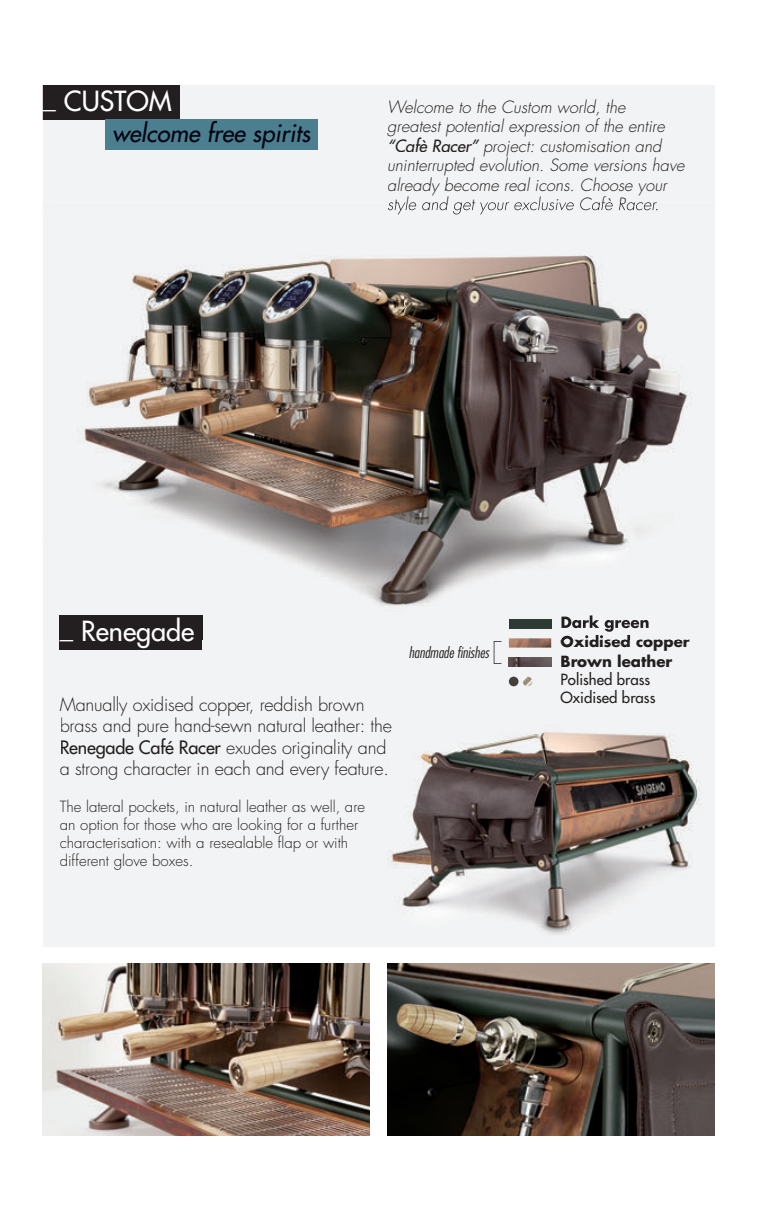
<style>
.page{position:relative;width:757px;height:1221px;background:#fff}
.page>*{position:absolute;margin:0;border:0;box-sizing:border-box;transform-origin:0 0}
.t1{font:500 27px "Futura Std";color:#fff}
.t2{font:italic 500 24px "Futura Std";color:#000310}
.t3{font:300 18px/21.6px "Futura Std";letter-spacing:-.01em;color:#231f20}
.t4{font:italic 300 16.5px/19.5px "Futura Std";color:#231f20}
.t5{font:300 15px/18px "Futura Std";color:#231f20}
.t6{font:700 15px/19.5px "Futura Std";color:#231f20}
.t7{font:500 15px/18px "Futura Std";color:#231f20}
.t8{font:italic 300 condensed 15px "Futura Std";color:#231f20}
.s1{font-weight:300}
.s2{font-weight:500}
</style>
<div class="page">
<div style="left:43px;top:85px;width:672px;height:861px;background:#f2f3f4"></div>
<img style="left:43px;top:963px;width:327px;height:172px">
<img style="left:387px;top:963px;width:327px;height:172px">
<img style="left:59px;top:209px;width:632px;height:430px">
<img style="left:391px;top:732px;width:309px;height:203px">
<div style="left:60px;top:639px;width:142px;height:11px;background:#231f20"></div>
<div style="left:60px;top:615px;width:142px;height:24px;background:#231f20"></div>
<div style="left:43px;top:85px;width:137px;height:35px;background:#231f20"></div>
<div style="left:105px;top:120px;width:212px;height:30px;background:#4b7f8f"></div>
<img style="left:509px;top:638px;width:42px;height:9px">
<img style="left:509px;top:657px;width:42px;height:9px">
<div style="left:509px;top:619px;width:42px;height:9px;background:#2d3933"></div>
<div style="left:509px;top:676px;width:9px;height:10px;background:#45403c;border-radius:50%"></div>
<svg style="left:523px;top:676px;width:10px;height:10px"></svg>
<svg style="left:494px;top:641px;width:7px;height:23px"></svg>
<img style="left:561px;top:615px;width:87px;height:16px">
<img style="left:561px;top:635px;width:128px;height:4px">
<img style="left:388px;top:202px;width:269px;height:12px">
<h1 class="t1" style="left:43px;top:84px;width:131px"><span class="s1">_</span> CUSTOM</h1>
<h2 class="t2" style="left:112px;top:118px;width:200px">welcome free spirits</h2>
<p class="t4" style="left:387px;top:97px;width:299px">Welcome to the Custom world, the<br>greatest potential expression of the entire <span class="s2">“Cafè Racer”</span> project: customisation and uninterrupted evolution. Some versions have already become real icons. Choose your</p>
<h1 class="t1" style="left:60px;top:614px;width:136px"><span class="s1">_</span> Renegade</h1>
<p class="t3" style="left:60px;top:693px;width:334px">Manually oxidised copper, reddish brown brass and pure hand-sewn natural leather: the <span class="s2">Renegade Café Racer</span> exudes originality and a strong character in each and every feature.</p>
<p class="t5" style="left:60px;top:797px;width:307px">The lateral pockets, in natural leather as well, are an option for those who are looking for a further characterisation: with a resealable flap or with different glove boxes.</p>
<p class="t8" style="left:409px;top:644px;width:82px">handmade finishes</p>
<p class="t6" style="left:560px;top:631px;width:131px">Oxidised copper<br>Brown leather</p>
<p class="t7" style="left:560px;top:670px;width:96px">Polished brass<br>Oxidised brass</p>
</div>
